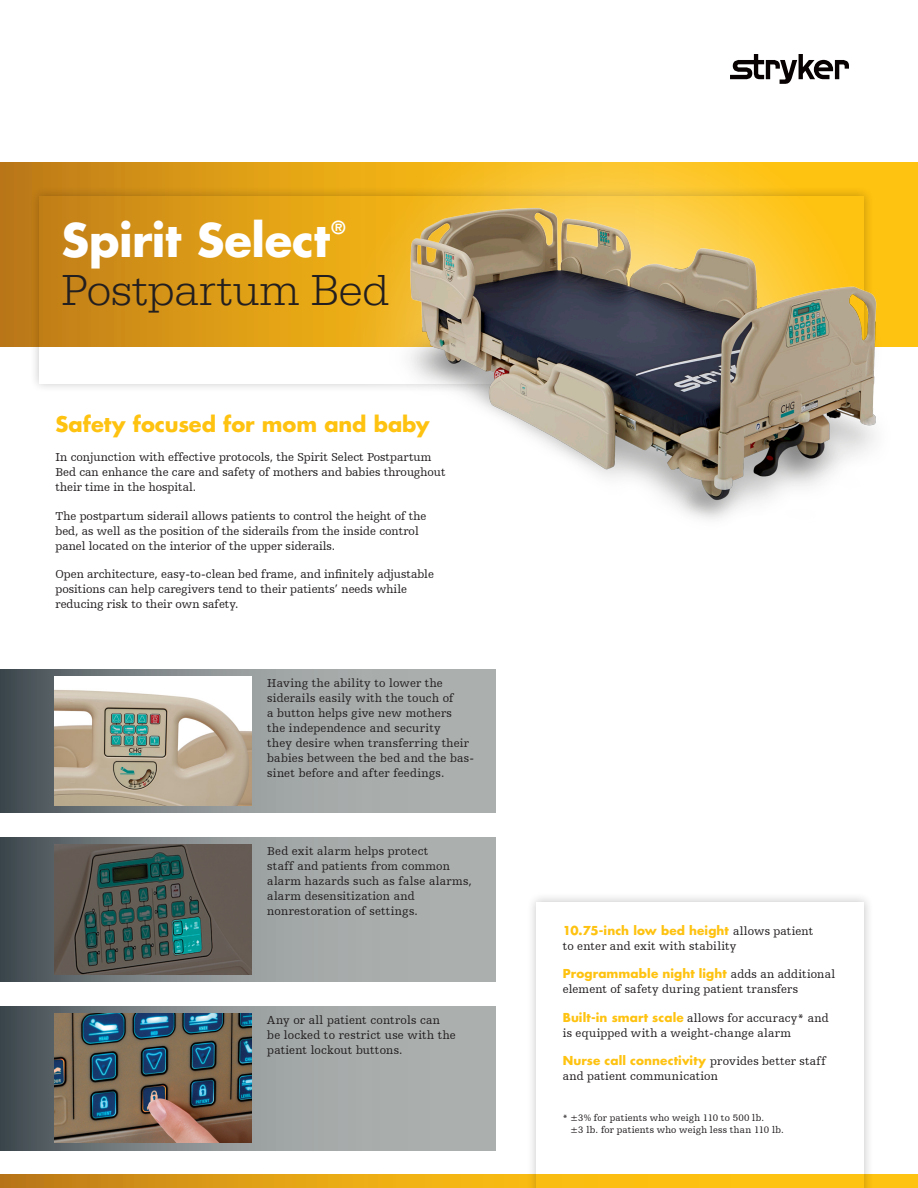
<style>
.page{position:relative;width:918px;height:1188px;background:#fff}
.page>*{position:absolute;margin:0;border:0;box-sizing:border-box;transform-origin:0 0}
.Headline{font:300 45px "Egyptienne URW";letter-spacing:.01em;color:#231f20}
.Headline-2{font:700 45px "Futura Std";letter-spacing:-.005em;color:#fff}
.Headline-3{font:700 21px "Futura Std";letter-spacing:-.005em;color:#fec210}
.Headline-4{font:700 17.55px "Futura Std";color:#fff}
.body{font:12px/15px "Humanist Slabserif 712 BT";color:#231f20}
.Feature_Point_intro{font:12px/15px "Humanist Slabserif 712 BT";letter-spacing:.015em;color:#231f20}
.body-2{font:12px/15px "Humanist Slabserif 712 BT";letter-spacing:.02em;color:#231f20}
.Feature_Point_intro-2{font:9.75px/12px "Humanist Slabserif 712 BT";letter-spacing:.015em;color:#231f20}
.s1{font-family:"Futura Std";font-weight:700;color:#fec210}
</style>
<div class="page">
<svg style="left:0;top:1174px;width:918px;height:14px;background:#e0a015"></svg>
<svg style="left:0;top:838px;width:496px;height:144px;background:#939999"></svg>
<svg style="left:0;top:1006px;width:496px;height:144px;background:#94999a"></svg>
<svg style="left:0;top:669px;width:496px;height:144px;background:#949a9a"></svg>
<svg style="left:0;top:162px;width:263px;height:185px;background:#c68417"></svg>
<div style="left:29px;top:186px;width:845px;height:207px;background:#231f20;opacity:.25"></div>
<svg style="left:39px;top:196px;width:224px;height:187px"></svg>
<div style="left:527px;top:893px;width:347px;height:295px;background:#231f20;opacity:.25"></div>
<div style="left:536px;top:902px;width:328px;height:286px;background:#fff"></div>
<svg style="left:730px;top:54px;width:119px;height:30px"></svg>
<img style="left:54px;top:676px;width:197px;height:130px">
<svg style="left:54px;top:845px;width:197px;height:129px;background:#4e5851"></svg>
<img style="left:54px;top:1013px;width:197px;height:130px">
<img style="left:263px;top:162px;width:655px;height:231px">
<img style="left:390px;top:162px;width:509px;height:357px">
<p class="Headline-2" style="left:62px;top:211px;width:270px">Spirit Select</p>
<p class="Headline-4" style="left:331px;top:216px;width:15px">®</p>
<p class="Headline" style="left:62px;top:264px;width:329px">Postpartum Bed</p>
<p class="Headline-3" style="left:56px;top:410px;width:376px">Safety focused for mom and baby</p>
<p class="body" style="left:56px;top:449px;width:392px">In conjunction with effective protocols, the Spirit Select Postpartum<br>Bed can enhance the care and safety of mothers and babies throughout their time in the hospital.</p>
<p class="body" style="left:56px;top:508px;width:373px">The postpartum siderail allows patients to control the height of the bed, as well as the position of the siderails from the inside control panel located on the interior of the upper siderails.</p>
<p class="body" style="left:56px;top:566px;width:380px">Open architecture, easy-to-clean bed frame, and infinitely adjustable positions can help caregivers tend to their patients’ needs while reducing risk to their own safety.</p>
<p class="body" style="left:267px;top:675px;width:177px">Having the ability to lower the</p>
<p class="body" style="left:267px;top:690px;width:188px">siderails easily with the touch of</p>
<p class="body" style="left:267px;top:705px;width:186px">a button helps give new mothers</p>
<p class="body" style="left:267px;top:720px;width:175px">the independence and security</p>
<p class="body" style="left:267px;top:735px;width:208px">they desire when transferring their babies between the bed and the bas&shy;sinet before and after feedings.</p>
<p class="body" style="left:267px;top:843px;width:163px">Bed exit alarm helps protect</p>
<p class="body-2" style="left:267px;top:858px;width:206px">staff and patients from common alarm hazards such as false alarms, alarm desensitization and nonrestoration of settings.</p>
<p class="body" style="left:267px;top:1012px;width:190px">Any or all patient controls can be locked to restrict use with the patient lockout buttons.</p>
<p class="Feature_Point_intro" style="left:563px;top:923px;width:252px"><span class="s1">10.75-inch low bed height</span> allows patient to enter and exit with stability</p>
<p class="Feature_Point_intro" style="left:563px;top:966px;width:274px"><span class="s1">Programmable night light</span> adds an additional element of safety during patient transfers</p>
<p class="Feature_Point_intro" style="left:563px;top:1010px;width:267px"><span class="s1">Built-in smart scale</span> allows for accuracy* and is equipped with a weight-change alarm</p>
<p class="Feature_Point_intro" style="left:563px;top:1053px;width:265px"><span class="s1">Nurse call connectivity</span> provides better staff and patient communication</p>
<p class="Feature_Point_intro-2" style="left:570px;top:1111px;width:215px;text-indent:-8px">* ±3% for patients who weigh 110 to 500 lb.<br>±3 lb. for patients who weigh less than 110 lb.</p>
</div>
